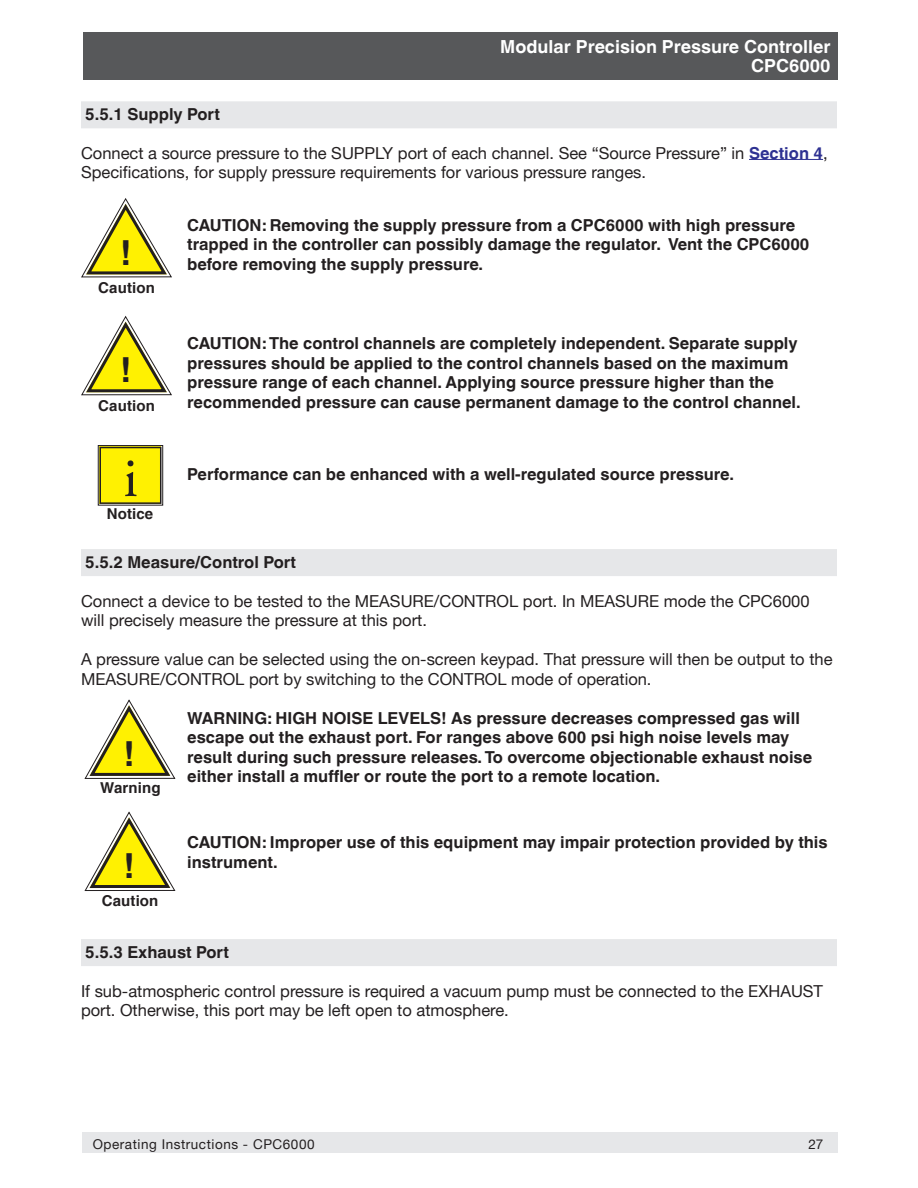
<style>
.page{position:relative;width:918px;height:1188px;background:#fff}
.page>*{position:absolute;margin:0;border:0;box-sizing:border-box;transform-origin:0 0}
.t1{font:57px "Adobe Garamond Pro";color:#231f20}
.t2{font:700 34.5px "Helvetica";color:#231f20}
.t3{font:700 18px/19.5px "Helvetica World";color:#fff;text-align:right}
._12_bold_indent{font:700 16.5px/19.5px "Helvetica World";color:#231f20}
._05_running_text{font:16.5px/19.5px "Helvetica Neue";color:#231f20}
.SubSubheadiline_grey{font:700 16.5px "Helvetica World";color:#231f20}
.t4{font:700 15px "Helvetica";letter-spacing:.01em;color:#231f20}
.t5{font:13.5px "Helvetica Neue";letter-spacing:.04em;color:#231f20}
.s1{font-family:"Helvetica World";font-weight:700;color:#2e3192}
</style>
<div class="page">
<div style="left:83px;top:32px;width:754px;height:48px;background:#57585a"></div>
<div style="left:82px;top:1132px;width:756px;height:22px;background:#e6e7e9"></div>
<div style="left:81px;top:101px;width:756px;height:27px;background:#e6e7e9"></div>
<hr style="left:749px;top:159px;width:74px;height:1px;background:#2e3192">
<div style="left:81px;top:549px;width:756px;height:27px;background:#e6e7e9"></div>
<div style="left:81px;top:939px;width:756px;height:27px;background:#e6e7e9"></div>
<svg style="left:81px;top:198px;width:91px;height:80px"></svg>
<svg style="left:81px;top:315px;width:91px;height:81px"></svg>
<svg style="left:98px;top:445px;width:65px;height:61px"></svg>
<div style="left:99px;top:447px;width:62px;height:57px;border:2px solid #231f20"></div>
<svg style="left:84px;top:699px;width:92px;height:80px"></svg>
<svg style="left:84px;top:811px;width:92px;height:80px"></svg>
<p class="t3" style="left:500px;top:37px;width:332px">Modular Precision Pressure Controller<br>CPC6000</p>
<p class="SubSubheadiline_grey" style="left:85px;top:104px;width:136px">5.5.1 Supply Port</p>
<p class="_05_running_text" style="left:81px;top:143px;width:748px">Connect a source pressure to the SUPPLY port of each channel. See “Source Pressure” in <span class="s1">Section 4</span>,<br>Specifications, for supply pressure requirements for various pressure ranges.</p>
<p class="t2" style="left:120px;top:231px;width:13px">!</p>
<p class="t4" style="left:98px;top:278px;width:58px">Caution</p>
<p class="t2" style="left:120px;top:349px;width:13px">!</p>
<p class="t4" style="left:98px;top:396px;width:58px">Caution</p>
<p class="t1" style="left:123px;top:444px;width:16px">i</p>
<p class="t4" style="left:107px;top:505px;width:48px">Notice</p>
<p class="_12_bold_indent" style="left:187px;top:215px;width:624px">CAUTION: Removing the supply pressure from a CPC6000 with high pressure trapped in the controller can possibly damage the regulator. Vent the CPC6000 before removing the supply pressure.</p>
<p class="_12_bold_indent" style="left:187px;top:334px;width:615px">CAUTION: The control channels are completely independent. Separate supply pressures should be applied to the control channels based on the maximum pressure range of each channel. Applying source pressure higher than the recommended pressure can cause permanent damage to the control channel.</p>
<p class="_12_bold_indent" style="left:187px;top:464px;width:548px">Performance can be enhanced with a well-regulated source pressure.</p>
<p class="SubSubheadiline_grey" style="left:85px;top:552px;width:212px">5.5.2 Measure/Control Port</p>
<p class="_05_running_text" style="left:81px;top:591px;width:730px">Connect a device to be tested to the MEASURE/CONTROL port. In MEASURE mode the CPC6000 will precisely measure the pressure at this port.</p>
<p class="_05_running_text" style="left:81px;top:649px;width:753px">A pressure value can be selected using the on-screen keypad. That pressure will then be output to the<br>MEASURE/CONTROL port by switching to the CONTROL mode of operation.</p>
<p class="_12_bold_indent" style="left:187px;top:708px;width:626px">WARNING: HIGH NOISE LEVELS! As pressure decreases compressed gas will escape out the exhaust port. For ranges above 600 psi high noise levels may result during such pressure releases. To overcome objectionable exhaust noise either install a muffler or route the port to a remote location.</p>
<p class="t2" style="left:124px;top:733px;width:13px">!</p>
<p class="t4" style="left:100px;top:779px;width:62px">Warning</p>
<p class="t2" style="left:124px;top:845px;width:13px">!</p>
<p class="t4" style="left:102px;top:892px;width:58px">Caution</p>
<p class="_12_bold_indent" style="left:187px;top:833px;width:642px">CAUTION: Improper use of this equipment may impair protection provided by this instrument.</p>
<p class="SubSubheadiline_grey" style="left:85px;top:942px;width:145px">5.5.3 Exhaust Port</p>
<p class="_05_running_text" style="left:81px;top:981px;width:744px">If sub-atmospheric control pressure is required a vacuum pump must be connected to the EXHAUST port. Otherwise, this port may be left open to atmosphere.</p>
<p class="t5" style="left:93px;top:1136px;width:223px">Operating Instructions - CPC6000</p>
<p class="t5" style="left:808px;top:1136px;width:17px">27</p>
</div>
